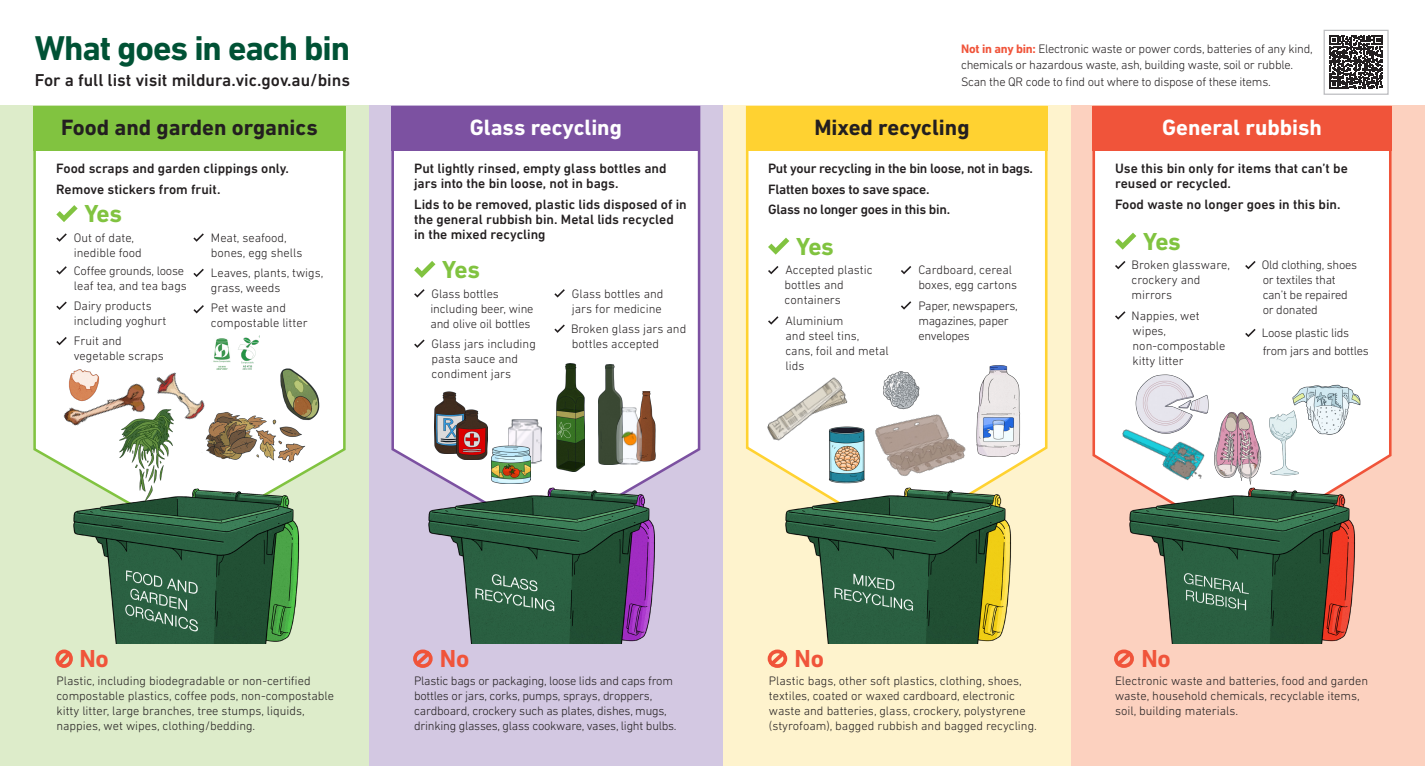
<style>
.page{position:relative;width:1425px;height:766px;background:#fff}
.page>*{position:absolute;margin:0;border:0;box-sizing:border-box;transform-origin:0 0}
.Headline_2{font:700 35px "DIN Next LT Pro";letter-spacing:-.03em;color:#005235}
.Headline_1{font:700 25px "DIN Next LT Pro";letter-spacing:-.045em;color:#81c340}
.Headline_1-2{font:700 25px "DIN Next LT Pro";letter-spacing:-.01em;color:#f0543a}
.Body_Med{font:700 22.5px "DIN Next LT Pro";color:#231f20}
.Body_Med-2{font:700 22.5px "DIN Next LT Pro";color:#fff}
.Headline_2-2{font:500 17.5px "DIN Next LT Pro";color:#231f20}
.Body{font:500 13.75px/15px "DIN Next LT Pro";color:#231f20}
.Body-2{font:500 13.75px "DIN Next LT Pro";letter-spacing:-.02em;color:#231f20}
.Body-3{font:300 12.5px/15px "DIN Next LT Pro";color:#231f20}
.Body-4{font:300 12.5px/15px "DIN Next LT Pro";letter-spacing:-.02em;color:#231f20}
.CTA{font:300 12.5px/16.2px "DIN Next LT Pro";letter-spacing:-.02em;color:#231f20}
.s1{font-weight:700;color:#f0543a}
</style>
<div class="page">
<div style="left:369px;top:106px;width:354px;height:659px;background:#d3c8e2"></div>
<div style="left:1070px;top:106px;width:354px;height:659px;background:#fcd1bf"></div>
<div style="left:0;top:106px;width:369px;height:659px;background:#ddecca"></div>
<div style="left:723px;top:106px;width:347px;height:659px;background:#fef3cd"></div>
<div style="left:390px;top:105px;width:311px;height:362px;background:#fff"></div>
<div style="left:391px;top:106px;width:309px;height:44px;background:#7c51a1"></div>
<div style="left:32px;top:105px;width:315px;height:363px;background:#fff"></div>
<div style="left:33px;top:106px;width:313px;height:44px;background:#81c340"></div>
<div style="left:744px;top:105px;width:304px;height:362px;background:#fff"></div>
<div style="left:746px;top:106px;width:301px;height:44px;background:#ffd231"></div>
<div style="left:1091px;top:105px;width:301px;height:366px;background:#fff"></div>
<div style="left:1092px;top:106px;width:299px;height:44px;background:#f0543a"></div>
<img style="left:65px;top:467px;width:251px;height:176px">
<img style="left:421px;top:467px;width:250px;height:176px">
<img style="left:777px;top:467px;width:240px;height:176px">
<img style="left:1129px;top:467px;width:243px;height:176px">
<img style="left:556px;top:364px;width:28px;height:107px">
<img style="left:598px;top:364px;width:25px;height:100px">
<img style="left:626px;top:385px;width:43px;height:84px">
<img style="left:616px;top:407px;width:26px;height:57px">
<img style="left:508px;top:419px;width:34px;height:44px">
<img style="left:491px;top:445px;width:39px;height:38px">
<img style="left:435px;top:390px;width:31px;height:64px">
<img style="left:457px;top:408px;width:30px;height:51px">
<img style="left:755px;top:371px;width:97px;height:74px">
<img style="left:971px;top:363px;width:53px;height:93px">
<img style="left:823px;top:421px;width:46px;height:68px">
<img style="left:875px;top:413px;width:97px;height:66px">
<img style="left:878px;top:369px;width:51px;height:44px">
<img style="left:56px;top:378px;width:90px;height:59px">
<img style="left:62px;top:360px;width:45px;height:48px">
<img style="left:273px;top:360px;width:55px;height:66px">
<img style="left:146px;top:357px;width:75px;height:74px">
<img style="left:196px;top:406px;width:111px;height:59px">
<img style="left:116px;top:406px;width:60px;height:96px">
<img style="left:1281px;top:374px;width:93px;height:66px">
<img style="left:1129px;top:367px;width:85px;height:58px">
<img style="left:1270px;top:409px;width:41px;height:71px">
<img style="left:1208px;top:409px;width:62px;height:77px">
<img style="left:1117px;top:425px;width:97px;height:60px">
<svg style="left:768px;top:237px;width:21px;height:17px"></svg>
<svg style="left:1115px;top:232px;width:21px;height:17px"></svg>
<svg style="left:414px;top:261px;width:21px;height:17px"></svg>
<svg style="left:56px;top:205px;width:22px;height:17px"></svg>
<svg style="left:56px;top:233px;width:11px;height:9px"></svg>
<svg style="left:56px;top:266px;width:11px;height:8px"></svg>
<svg style="left:56px;top:301px;width:11px;height:9px"></svg>
<svg style="left:56px;top:337px;width:11px;height:8px"></svg>
<svg style="left:193px;top:233px;width:11px;height:9px"></svg>
<svg style="left:193px;top:269px;width:11px;height:8px"></svg>
<svg style="left:768px;top:266px;width:10px;height:8px"></svg>
<svg style="left:768px;top:316px;width:10px;height:8px"></svg>
<svg style="left:900px;top:266px;width:11px;height:8px"></svg>
<svg style="left:900px;top:301px;width:11px;height:8px"></svg>
<svg style="left:1115px;top:261px;width:10px;height:8px"></svg>
<svg style="left:1115px;top:311px;width:10px;height:8px"></svg>
<svg style="left:1245px;top:261px;width:10px;height:8px"></svg>
<svg style="left:1245px;top:329px;width:10px;height:8px"></svg>
<svg style="left:414px;top:289px;width:10px;height:8px"></svg>
<svg style="left:414px;top:339px;width:10px;height:9px"></svg>
<svg style="left:554px;top:289px;width:11px;height:8px"></svg>
<svg style="left:554px;top:324px;width:11px;height:9px"></svg>
<svg style="left:55px;top:649px;width:18px;height:19px"></svg>
<svg style="left:413px;top:649px;width:20px;height:19px"></svg>
<svg style="left:767px;top:649px;width:21px;height:19px"></svg>
<svg style="left:1114px;top:649px;width:20px;height:19px"></svg>
<svg style="left:1329px;top:36px;width:53px;height:53px"></svg>
<div style="left:1323px;top:30px;width:65px;height:65px;border:1px solid #bcbdc0"></div>
<svg style="left:193px;top:305px;width:11px;height:8px"></svg>
<img style="left:210px;top:334px;width:22px;height:35px">
<img style="left:238px;top:334px;width:22px;height:37px">
<p class="Headline_2" style="left:35px;top:28px;width:317px">What goes in each bin</p>
<p class="Headline_2-2" style="left:35px;top:70px;width:317px">For a full list visit mildura.vic.gov.au/bins</p>
<p class="CTA" style="left:961px;top:41px;width:353px"><span class="s1">Not in any bin:</span> Electronic waste or power cords, batteries of any kind, chemicals or hazardous waste, ash, building waste, soil or rubble.<br>Scan the QR code to find out where to dispose of these items.</p>
<p class="Body_Med" style="left:61px;top:114px;width:258px">Food and garden organics</p>
<p class="Body_Med-2" style="left:470px;top:114px;width:154px">Glass recycling</p>
<p class="Body_Med" style="left:814px;top:114px;width:157px">Mixed recycling</p>
<p class="Body_Med-2" style="left:1162px;top:114px;width:161px">General rubbish</p>
<p class="Body" style="left:56px;top:161px;width:234px">Food scraps and garden clippings only.</p>
<p class="Body" style="left:56px;top:181px;width:166px">Remove stickers from fruit.</p>
<p class="Headline_1" style="left:84px;top:199px;width:39px">Yes</p>
<p class="Body-3" style="left:74px;top:230px;width:70px">Out of date, inedible food</p>
<p class="Body-3" style="left:74px;top:263px;width:115px">Coffee grounds, loose leaf tea, and tea bags</p>
<p class="Body-3" style="left:74px;top:298px;width:94px">Dairy products including yoghurt</p>
<p class="Body-3" style="left:74px;top:333px;width:92px">Fruit and vegetable scraps</p>
<p class="Body-3" style="left:211px;top:230px;width:93px">Meat, seafood, bones, egg shells</p>
<p class="Body-3" style="left:211px;top:265px;width:114px">Leaves, plants, twigs, grass, weeds</p>
<p class="Body-3" style="left:211px;top:300px;width:98px">Pet waste and compostable litter</p>
<p class="Body" style="left:414px;top:161px;width:254px">Put lightly rinsed, empty glass bottles and jars into the bin loose, not in bags.</p>
<p class="Body" style="left:414px;top:196px;width:274px">Lids to be removed, plastic lids disposed of in the general rubbish bin. Metal lids recycled in the mixed recycling</p>
<p class="Headline_1" style="left:442px;top:255px;width:39px">Yes</p>
<p class="Body-3" style="left:430px;top:285px;width:105px">Glass bottles including beer, wine and olive oil bottles</p>
<p class="Body-3" style="left:431px;top:336px;width:106px">Glass jars including pasta sauce and condiment jars</p>
<p class="Body-3" style="left:572px;top:285px;width:93px">Glass bottles and jars for medicine</p>
<p class="Body-3" style="left:571px;top:321px;width:117px">Broken glass jars and bottles accepted</p>
<p class="Body-2" style="left:768px;top:161px;width:266px">Put your recycling in the bin loose, not in bags.</p>
<p class="Body-2" style="left:768px;top:181px;width:163px">Flatten boxes to save space.</p>
<p class="Body-2" style="left:768px;top:201px;width:184px">Glass no longer goes in this bin.</p>
<p class="Body" style="left:1115px;top:161px;width:234px">Use this bin only for items that can’t be reused or recycled.</p>
<p class="Body" style="left:1115px;top:196px;width:227px">Food waste no longer goes in this bin.</p>
<p class="Headline_1" style="left:796px;top:231px;width:39px">Yes</p>
<p class="Headline_1" style="left:1143px;top:226px;width:39px">Yes</p>
<p class="Body-3" style="left:784px;top:262px;width:89px">Accepted plastic bottles and containers</p>
<p class="Body-3" style="left:785px;top:313px;width:105px">Aluminium<br>and steel tins, cans, foil and metal lids</p>
<p class="Body-3" style="left:918px;top:262px;width:100px">Cardboard, cereal boxes, egg cartons</p>
<p class="Body-4" style="left:918px;top:298px;width:101px">Paper, newspapers, magazines, paper envelopes</p>
<p class="Body-3" style="left:1131px;top:257px;width:100px">Broken glassware, crockery and mirrors</p>
<p class="Body-3" style="left:1131px;top:308px;width:95px">Nappies, wet wipes, non-compostable kitty litter</p>
<p class="Body-4" style="left:1261px;top:257px;width:97px">Old clothing, shoes or textiles that can’t be repaired or donated</p>
<p class="Body-4" style="left:1261px;top:324px;width:109px;line-height:17.5px">Loose plastic lids from jars and bottles</p>
<p class="Headline_1-2" style="left:79px;top:644px;width:31px">No</p>
<p class="Headline_1-2" style="left:440px;top:644px;width:31px">No</p>
<p class="Headline_1-2" style="left:794px;top:644px;width:31px">No</p>
<p class="Headline_1-2" style="left:1141px;top:644px;width:31px">No</p>
<p class="Body-3" style="left:56px;top:673px;width:279px">Plastic, including biodegradable or non-certified compostable plastics, coffee pods, non-compostable kitty litter, large branches, tree stumps, liquids, nappies, wet wipes, clothing/bedding.</p>
<p class="Body-4" style="left:414px;top:673px;width:264px">Plastic bags or packaging, loose lids and caps from bottles or jars, corks, pumps, sprays, droppers, cardboard, crockery such as plates, dishes, mugs, drinking glasses, glass cookware, vases, light bulbs.</p>
<p class="Body-3" style="left:769px;top:673px;width:269px">Plastic bags, other soft plastics, clothing, shoes, textiles, coated or waxed cardboard, electronic waste and batteries, glass, crockery, polystyrene (styrofoam), bagged rubbish and bagged recycling.</p>
<p class="Body-3" style="left:1115px;top:673px;width:254px">Electronic waste and batteries, food and garden waste, household chemicals, recyclable items, soil, building materials.</p>
</div>
